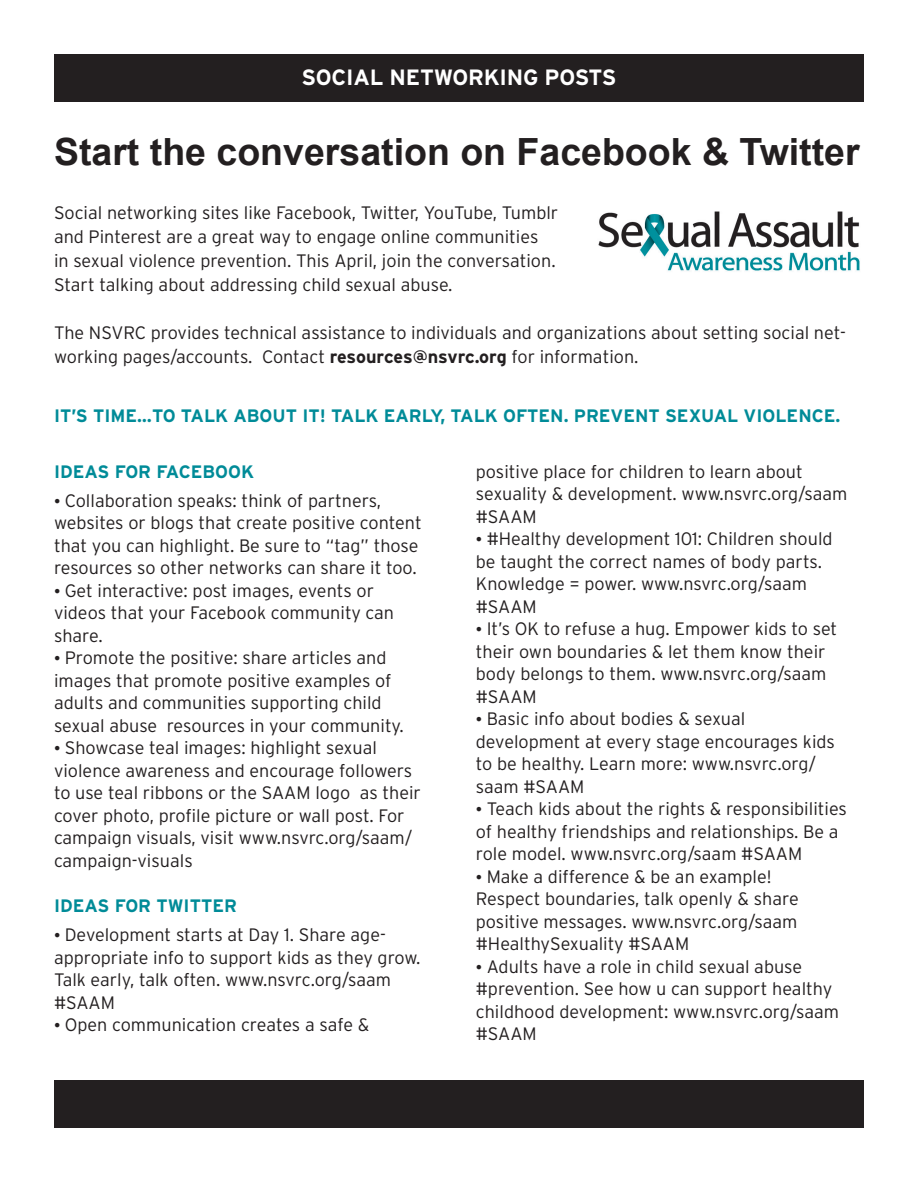
<style>
.page{position:relative;width:918px;height:1188px;background:#fff}
.page>*{position:absolute;margin:0;border:0;box-sizing:border-box;transform-origin:0 0}
.t1{font:700 37.5px "Arial";color:#231f20}
.t2{font:700 22.2px "Interstate";letter-spacing:-.01em;color:#fff}
.RESOURCE_Contents{font:300 18px/22.5px "Interstate";color:#231f20}
.RESOURCE_Contents-2{font:700 18px "Interstate";color:#008b98}
.s1{font-weight:700}
.s2{font-family:"Times New Roman";font-weight:400}
</style>
<div class="page">
<div style="left:54px;top:54px;width:810px;height:48px;background:#231f20"></div>
<div style="left:54px;top:1080px;width:810px;height:48px;background:#231f20"></div>
<img style="left:598px;top:211px;width:262px;height:60px">
<p class="t2" style="left:302px;top:64px;width:316px">SOCIAL NETWORKING POSTS</p>
<p class="t1" style="left:54px;top:127px;width:807px">Start the conversation on Facebook &amp; Twitter</p>
<p class="RESOURCE_Contents" style="left:54px;top:200px;width:506px;line-height:24px">Social networking sites like Facebook, Twitter, YouTube, Tumblr and Pinterest are a great way to engage online communities<br>in sexual violence prevention. This April, join the conversation.<br>Start talking about addressing child sexual abuse.</p>
<p class="RESOURCE_Contents" style="left:54px;top:320px;width:793px;line-height:24px">The NSVRC provides technical assistance to individuals and organizations about setting social net&shy;working pages/accounts. Contact <span class="s1">resources@nsvrc.org</span> for information.</p>
<p class="RESOURCE_Contents-2" style="left:54px;top:405px;width:788px">IT’S TIME…TO TALK ABOUT IT! TALK EARLY, TALK OFTEN. PREVENT SEXUAL VIOLENCE.</p>
<p class="RESOURCE_Contents-2" style="left:54px;top:460px;width:202px">IDEAS FOR FACEBOOK</p>
<p class="RESOURCE_Contents" style="left:54px;top:489px;width:369px"><span class="s2">•</span> Collaboration speaks: think of partners, websites or blogs that create positive content that you can highlight. Be sure to “tag” those resources so other networks can share it too.</p>
<p class="RESOURCE_Contents" style="left:54px;top:579px;width:342px"><span class="s2">•</span> Get interactive: post images, events or videos that your Facebook community can share.</p>
<p class="RESOURCE_Contents" style="left:54px;top:647px;width:351px"><span class="s2">•</span> Promote the positive: share articles and images that promote positive examples of adults and communities supporting child sexual abuse resources in your community.</p>
<p class="RESOURCE_Contents" style="left:54px;top:737px;width:368px"><span class="s2">•</span> Showcase teal images: highlight sexual violence awareness and encourage followers to use teal ribbons or the SAAM logo as their cover photo, profile picture or wall post. For campaign visuals, visit www.nsvrc.org/saam/ campaign-visuals</p>
<p class="RESOURCE_Contents-2" style="left:54px;top:895px;width:185px">IDEAS FOR TWITTER</p>
<p class="RESOURCE_Contents" style="left:54px;top:923px;width:368px"><span class="s2">•</span> Development starts at Day 1. Share age&shy;appropriate info to support kids as they grow.<br>Talk early, talk often. www.nsvrc.org/saam #SAAM</p>
<p class="RESOURCE_Contents" style="left:54px;top:1013px;width:317px"><span class="s2">•</span> Open communication creates a safe &amp;</p>
<p class="RESOURCE_Contents" style="left:476px;top:460px;width:373px">positive place for children to learn about sexuality &amp; development. www.nsvrc.org/saam #SAAM</p>
<p class="RESOURCE_Contents" style="left:476px;top:527px;width:358px"><span class="s2">•</span> #Healthy development 101: Children should be taught the correct names of body parts.<br>Knowledge = power. www.nsvrc.org/saam #SAAM</p>
<p class="RESOURCE_Contents" style="left:476px;top:617px;width:363px"><span class="s2">•</span> It’s OK to refuse a hug. Empower kids to set their own boundaries &amp; let them know their body belongs to them. www.nsvrc.org/saam #SAAM</p>
<p class="RESOURCE_Contents" style="left:476px;top:707px;width:361px"><span class="s2">•</span> Basic info about bodies &amp; sexual development at every stage encourages kids to be healthy. Learn more: www.nsvrc.org/ saam #SAAM</p>
<p class="RESOURCE_Contents" style="left:476px;top:797px;width:373px"><span class="s2">•</span> Teach kids about the rights &amp; responsibilities of healthy friendships and relationships. Be a role model. www.nsvrc.org/saam #SAAM</p>
<p class="RESOURCE_Contents" style="left:476px;top:865px;width:324px"><span class="s2">•</span> Make a difference &amp; be an example!<br>Respect boundaries, talk openly &amp; share positive messages. www.nsvrc.org/saam #HealthySexuality #SAAM</p>
<p class="RESOURCE_Contents" style="left:476px;top:955px;width:365px"><span class="s2">•</span> Adults have a role in child sexual abuse #prevention. See how u can support healthy childhood development: www.nsvrc.org/saam #SAAM</p>
</div>
